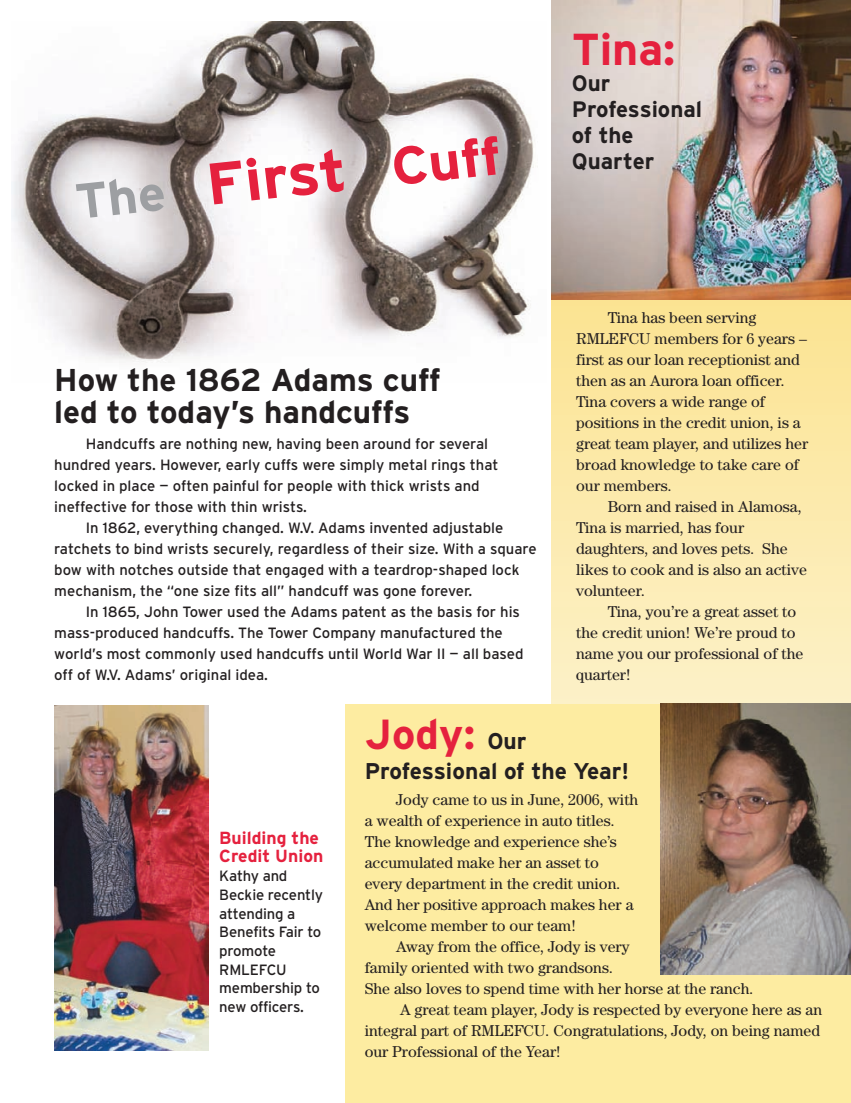
<style>
.page{position:relative;width:851px;height:1103px;background:#fff}
.page>*{position:absolute;margin:0;border:0;box-sizing:border-box;transform-origin:0 0}
.t1{font:700 58.45px "Interstate";color:#e5213e;scale:1.05 1}
.t2{font:700 44.62px "Interstate";color:#e5213e}
.t3{font:700 42px "Interstate";color:#e5213e}
.t4{font:700 31.5px/31.5px "Interstate";color:#231f20}
.t5{font:700 22.75px "Interstate";color:#231f20}
.t6{font:700 22.4px/26.1px "Interstate";color:#231f20}
.t7{font:700 17.5px/18.7px "Interstate";color:#e5213e}
.t8{font:15.75px/21px "Century";color:#231f20}
.t9{font:14.88px/21px "Interstate";color:#231f20}
.s1{font-size:49.35px;color:#9d9fa2}
.s2{font-size:53.02px}
.s3{font-size:22.75px;color:#231f20}
</style>
<div class="page">
<svg style="left:551px;top:299px;width:299px;height:405px;background:#fbe9ac"></svg>
<div style="left:345px;top:704px;width:505px;height:398px;background:#fdeca1"></div>
<img style="left:551px;top:0;width:299px;height:299px">
<img style="left:12px;top:21px;width:526px;height:342px">
<img style="left:660px;top:704px;width:190px;height:270px">
<img style="left:55px;top:705px;width:154px;height:345px">
<h1 class="t1" style="left:72px;top:165px;width:409px;rotate:-6deg"><span class="s1">The</span> First <span class="s2">Cuff</span></h1>
<h2 class="t2" style="left:572px;top:23px;width:105px">Tina:</h2>
<h3 class="t6" style="left:572px;top:70px;width:132px">Our<br>Professional of the<br>Quarter</h3>
<h3 class="t4" style="left:54px;top:364px;width:388px">How the 1862 Adams cuff led to today’s handcuffs</h3>
<p class="t9" style="left:54px;top:433px;width:446px;text-indent:32px">Handcuffs are nothing new, having been around for several hundred years. However, early cuffs were simply metal rings that locked in place — often painful for people with thick wrists and ineffective for those with thin wrists.</p>
<p class="t9" style="left:54px;top:517px;width:484px;text-indent:32px">In 1862, everything changed. W.V. Adams invented adjustable ratchets to bind wrists securely, regardless of their size. With a square bow with notches outside that engaged with a teardrop-shaped lock mechanism, the “one size fits all” handcuff was gone forever.</p>
<p class="t9" style="left:54px;top:601px;width:470px;text-indent:32px">In 1865, John Tower used the Adams patent as the basis for his mass-produced handcuffs. The Tower Company manufactured the world’s most commonly used handcuffs until World War II — all based off of W.V. Adams’ original idea.</p>
<p class="t8" style="left:576px;top:309px;width:233px;text-indent:32px">Tina has been serving<br>RMLEFCU members for 6 years – first as our loan receptionist and then as an Aurora loan officer.<br>Tina covers a wide range of positions in the credit union, is a great team player, and utilizes her broad knowledge to take care of our members.</p>
<p class="t8" style="left:576px;top:498px;width:232px;text-indent:32px">Born and raised in Alamosa,<br>Tina is married, has four daughters, and loves pets. She likes to cook and is also an active volunteer.</p>
<p class="t8" style="left:576px;top:603px;width:229px;text-indent:32px">Tina, you’re a great asset to the credit union! We’re proud to name you our professional of the quarter!</p>
<p class="t7" style="left:219px;top:828px;width:105px">Building the<br>Credit Union</p>
<p class="t9" style="left:219px;top:866px;width:105px;line-height:18.7px">Kathy and<br>Beckie recently attending a<br>Benefits Fair to promote<br>RMLEFCU membership to new officers.</p>
<h3 class="t3" style="left:365px;top:709px;width:163px">Jody: <span class="s3">Our</span></h3>
<h3 class="t5" style="left:365px;top:757px;width:266px">Professional of the Year!</h3>
<p class="t8" style="left:365px;top:790px;width:275px;text-indent:32px">Jody came to us in June, 2006, with a wealth of experience in auto titles.<br>The knowledge and experience she’s accumulated make her an asset to every department in the credit union.<br>And her positive approach makes her a welcome member to our team!</p>
<p class="t8" style="left:396px;top:937px;width:235px">Away from the office, Jody is very</p>
<p class="t8" style="left:365px;top:958px;width:250px">family oriented with two grandsons.</p>
<p class="t8" style="left:365px;top:979px;width:390px">She also loves to spend time with her horse at the ranch.</p>
<p class="t8" style="left:400px;top:1000px;width:423px">A great team player, Jody is respected by everyone here as an</p>
<p class="t8" style="left:365px;top:1021px;width:457px">integral part of RMLEFCU. Congratulations, Jody, on being named</p>
<p class="t8" style="left:365px;top:1042px;width:197px">our Professional of the Year!</p>
</div>
